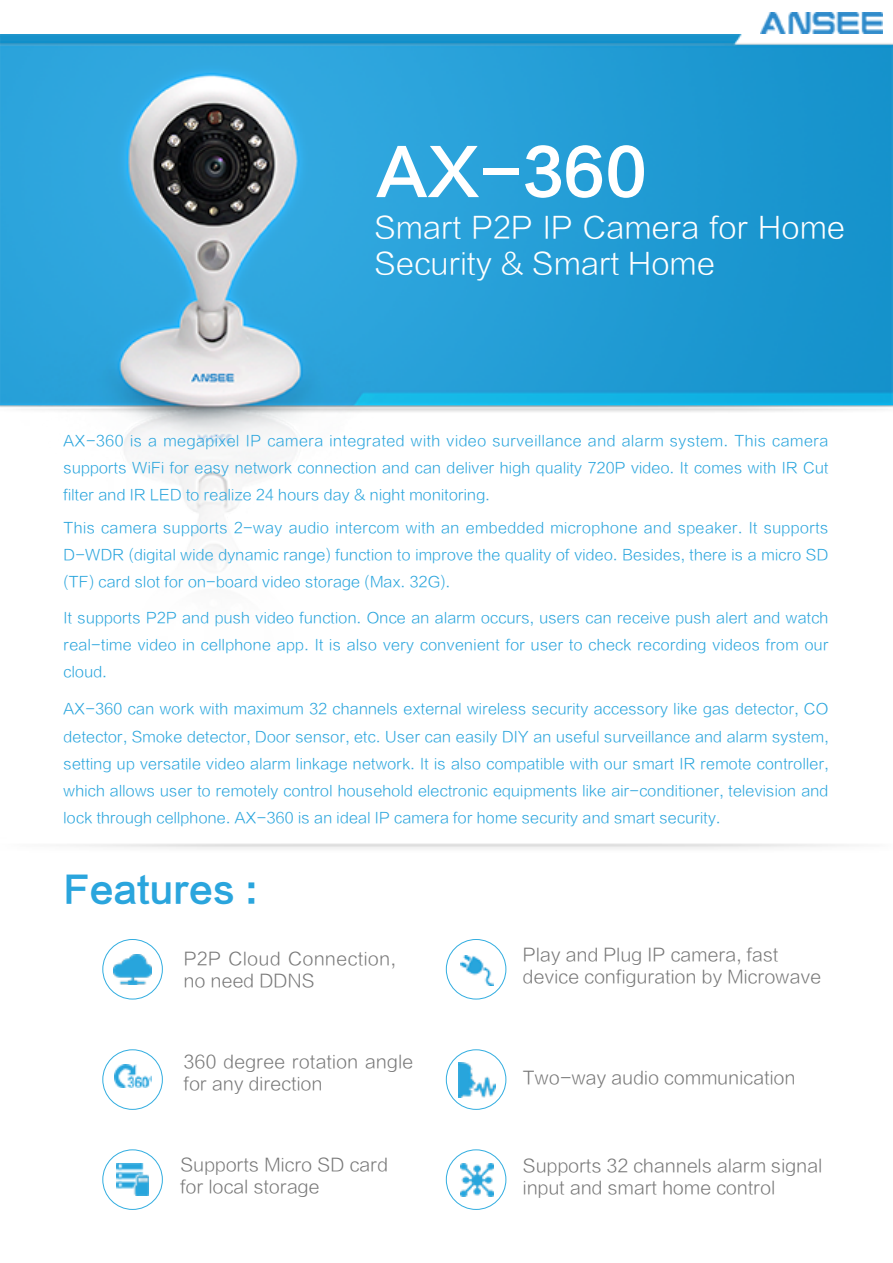
<style>
.page{position:relative;width:893px;height:1263px;background:#fff}
.page>*{position:absolute;margin:0;border:0;box-sizing:border-box;transform-origin:0 0}
.t1{font:63px "FZLTZHK GBK1 0";color:#fff}
.t2{font:36px "FZLTZHK GBK1 0";color:#2aa5dd}
.t3{font:30px/36px "FZLTXHK GBK1 0";color:#fff}
.t4{font:18px/21.6px "FZLTXHK GBK1 0";color:#787878}
.t5{font:15px/27px "FZLTXHK GBK1 0";color:#2aa5dd;text-align:justify}
</style>
<div class="page">
<img style="left:0;top:35px;width:893px;height:534px">
<img style="left:760px;top:12px;width:123px;height:21px">
<img style="left:114px;top:954px;width:37px;height:30px">
<div style="left:103px;top:939px;width:60px;height:60px;border:1px solid #31ade0;border-radius:50%"></div>
<div style="left:103px;top:1049px;width:60px;height:60px;border:1px solid #31ade0;border-radius:50%"></div>
<img style="left:116px;top:1163px;width:33px;height:33px">
<div style="left:103px;top:1149px;width:60px;height:60px;border:1px solid #31ade0;border-radius:50%"></div>
<div style="left:446px;top:939px;width:60px;height:60px;border:1px solid #31ade0;border-radius:50%"></div>
<img style="left:459px;top:1062px;width:37px;height:35px">
<div style="left:446px;top:1049px;width:60px;height:60px;border:1px solid #31ade0;border-radius:50%"></div>
<img style="left:461px;top:1163px;width:33px;height:33px">
<div style="left:446px;top:1149px;width:60px;height:60px;border:1px solid #31ade0;border-radius:50%"></div>
<img style="left:460px;top:955px;width:33px;height:30px">
<img style="left:114px;top:1064px;width:38px;height:23px">
<h1 class="t1" style="left:376px;top:138px;width:272px">AX-360</h1>
<h3 class="t3" style="left:374px;top:210px;width:472px">Smart P2P IP Camera for Home<br>Security &amp; Smart Home</h3>
<p class="t5" style="left:64px;top:427px;width:767px">AX-360 is a megapixel IP camera integrated with video surveillance and alarm system. This camera supports WiFi for easy network connection and can deliver high quality 720P video. It comes with IR Cut filter and IR LED to realize 24 hours day &amp; night monitoring.</p>
<p class="t5" style="left:64px;top:515px;width:767px">This camera supports 2-way audio intercom with an embedded microphone and speaker. It supports D-WDR (digital wide dynamic range) function to improve the quality of video. Besides, there is a micro SD (TF) card slot for on-board video storage (Max. 32G).</p>
<p class="t5" style="left:64px;top:605px;width:767px">It supports P2P and push video function. Once an alarm occurs, users can receive push alert and watch real-time video in cellphone app. It is also very convenient for user to check recording videos from our cloud.</p>
<p class="t5" style="left:64px;top:696px;width:767px">AX-360 can work with maximum 32 channels external wireless security accessory like gas detector, CO detector, Smoke detector, Door sensor, etc. User can easily DIY an useful surveillance and alarm system, setting up versatile video alarm linkage network. It is also compatible with our smart IR remote controller, which allows user to remotely control household electronic equipments like air-conditioner, television and lock through cellphone. AX-360 is an ideal IP camera for home security and smart security.</p>
<h2 class="t2" style="left:64px;top:870px;width:196px">Features :</h2>
<p class="t4" style="left:184px;top:948px;width:214px">P2P Cloud Connection, no need DDNS</p>
<p class="t4" style="left:184px;top:1051px;width:231px">360 degree rotation angle for any direction</p>
<p class="t4" style="left:180px;top:1154px;width:209px">Supports Micro SD card for local storage</p>
<p class="t4" style="left:523px;top:944px;width:300px">Play and Plug IP camera, fast device configuration by Microwave</p>
<p class="t4" style="left:523px;top:1067px;width:274px">Two-way audio communication</p>
<p class="t4" style="left:523px;top:1155px;width:301px">Supports 32 channels alarm signal input and smart home control</p>
</div>
